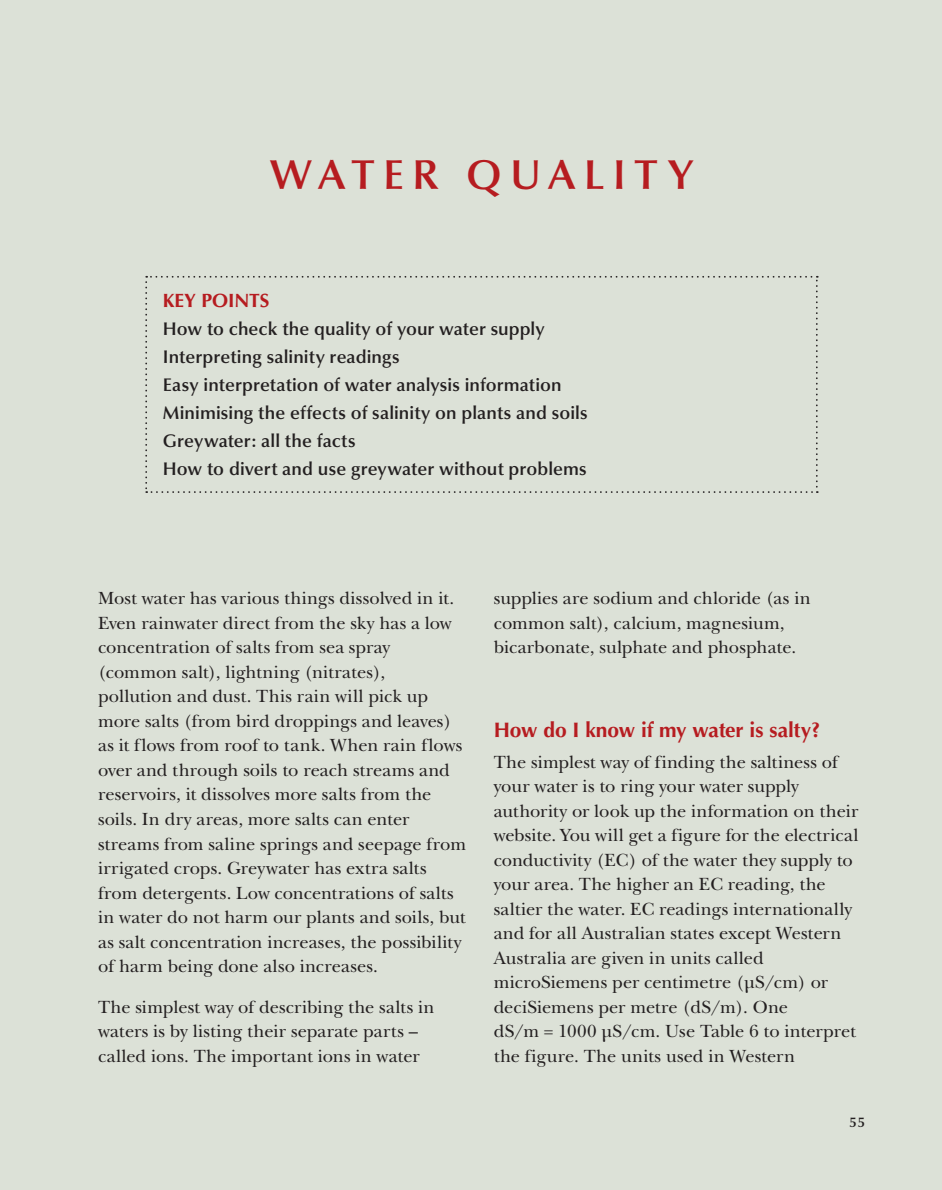
<style>
.page{position:relative;width:942px;height:1190px;background:#fff}
.page>*{position:absolute;margin:0;border:0;box-sizing:border-box;transform-origin:0 0}
.t1{font:600 42px "Optima";letter-spacing:.195em;color:#b61c20}
.t2{font:700 21px "Optima";letter-spacing:-.01em;color:#b61c20}
.t3{font:700 19.25px "Optima";letter-spacing:-.005em;color:#b61c20}
.t4{font:18.38px/24.5px "New Baskerville";color:#231f20}
.t5{font:600 18.38px/28px "Optima";letter-spacing:.005em;color:#231f20}
.t6{font:600 14px "Optima";color:#231f20}
</style>
<div class="page">
<div style="left:0;top:0;width:941px;height:1190px;background:#dce1d7"></div>
<svg style="left:145px;top:276px;width:672px;height:217px"></svg>
<h1 class="t1" style="left:270px;top:158px;width:425px">WATER QUALITY</h1>
<p class="t3" style="left:163px;top:293px;width:108px">KEY POINTS</p>
<p class="t5" style="left:163px;top:317px;width:426px">How to check the quality of your water supply Interpreting salinity readings<br>Easy interpretation of water analysis information Minimising the effects of salinity on plants and soils Greywater: all the facts<br>How to divert and use greywater without problems</p>
<p class="t4" style="left:98px;top:588px;width:369px">Most water has various things dissolved in it.<br>Even rainwater direct from the sky has a low concentration of salts from sea spray (common salt), lightning (nitrates),<br>pollution and dust. This rain will pick up more salts (from bird droppings and leaves) as it flows from roof to tank. When rain flows over and through soils to reach streams and reservoirs, it dissolves more salts from the soils. In dry areas, more salts can enter streams from saline springs and seepage from irrigated crops. Greywater has extra salts from detergents. Low concentrations of salts in water do not harm our plants and soils, but as salt concentration increases, the possibility of harm being done also increases.</p>
<p class="t4" style="left:98px;top:997px;width:338px">The simplest way of describing the salts in waters is by listing their separate parts – called ions. The important ions in water</p>
<p class="t4" style="left:494px;top:588px;width:318px">supplies are sodium and chloride (as in common salt), calcium, magnesium, bicarbonate, sulphate and phosphate.</p>
<p class="t2" style="left:493px;top:722px;width:328px">How do I know if my water is salty?</p>
<p class="t4" style="left:493px;top:752px;width:366px">The simplest way of finding the saltiness of your water is to ring your water supply authority or look up the information on their website. You will get a figure for the electrical conductivity (EC) of the water they supply to your area. The higher an EC reading, the saltier the water. EC readings internationally and for all Australian states except Western Australia are given in units called microSiemens per centimetre (µS/cm) or deciSiemens per metre (dS/m). One<br>dS/m = 1000 µS/cm. Use Table 6 to interpret the figure. The units used in Western</p>
<p class="t6" style="left:849px;top:1116px;width:17px">55</p>
</div>
